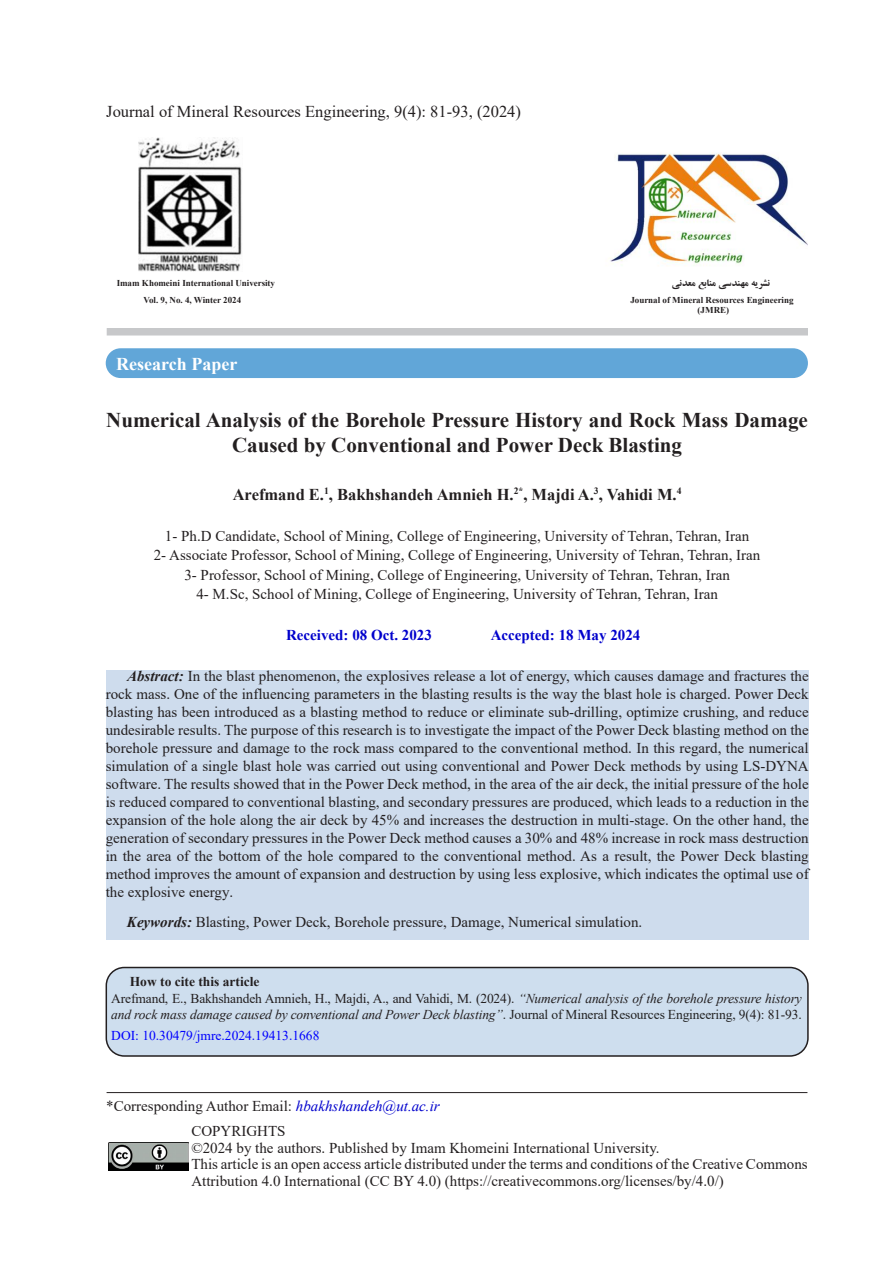
<style>
.page{position:relative;width:893px;height:1263px;background:#fff}
.page>*{position:absolute;margin:0;border:0;box-sizing:border-box;transform-origin:0 0}
.عنوان_مقاله{font:700 21px/25.2px "Times New Roman";color:#231f20;text-align:center}
.t1{font:700 18px "Times New Roman";color:#fff}
.متن_اصلی{font:16.5px "Times New Roman";color:#231f20}
.نام_نویسندگان{font:700 16.5px "Times New Roman";color:#231f20}
.چکیده{font:15px/18px "Times New Roman";color:#231f20;text-align:justify}
.متن_اصلی-2{font:15px/16.5px "Times New Roman";color:#231f20}
.چکیده_و_کلمات_کلیدی{font:15px "Times New Roman";color:#231f20}
.تاریخ_دریافت{font:700 15px "Times New Roman";color:#00c}
.متن_اصلی-3{font:italic 13.5px/16.5px "Times New Roman";letter-spacing:-.01em;color:#231f20}
.t2{font:13.5px "Times New Roman";color:#00f}
.متن_اصلی-4{font:700 13.5px "Times New Roman";color:#231f20}
.t3{font:700 10.5px "B Zar";color:#231f20}
.t4{font:700 9px/10.5px "Times New Roman";color:#231f20;text-align:center}
.s1{font-weight:700;font-style:italic}
.s2{font-style:normal}
.s3{color:#222}
.s4{font-style:normal;color:#222}
.s5{font-style:italic;color:#00c}
</style>
<div class="page">
<div style="left:107px;top:328px;width:701px;height:7px;background:#c7c8ca"></div>
<img style="left:139px;top:137px;width:103px;height:135px">
<img style="left:610px;top:153px;width:198px;height:113px">
<div style="left:106px;top:348px;width:702px;height:30px;background:#61a6d8;border-radius:15px"></div>
<hr style="left:107px;top:1092px;width:700px;height:1px;background:#231f20">
<img style="left:109px;top:1143px;width:79px;height:28px">
<div style="left:106px;top:967px;width:702px;height:89px;background:#cedeee;border-radius:18px"></div>
<div style="left:106px;top:967px;width:703px;height:90px;border:2px solid #231f20;border-radius:18px"></div>
<div style="left:106px;top:670px;width:703px;height:270px;background:#cedced"></div>
<p class="متن_اصلی" style="left:106px;top:100px;width:416px">Journal of Mineral Resources Engineering : (4)9, 81-93, )2024(</p>
<p class="t4" style="left:117px;top:278px;width:160px">Imam Khomeini International University</p>
<p class="t4" style="left:143px;top:295px;width:99px">Vol. 9, No. 4, Winter 2024</p>
<p class="t1" style="left:116px;top:351px;width:123px">Research Paper</p>
<p class="t3" style="left:672px;top:276px;width:100px">ی دن عمع یمن ا ب دس نشريهمهن</p>
<p class="t4" style="left:630px;top:294px;width:165px">Journal of Mineral Resources Engineering (JMRE(</p>
<p class="عنوان_مقاله" style="left:106px;top:407px;width:703px">Numerical Analysis of the Borehole Pressure History and Rock Mass Damage<br>Caused by Conventional and Power Deck Blasting</p>
<p class="نام_نویسندگان" style="left:233px;top:482px;width:450px">Arefmand E.<sup>1</sup>, Bakhshandeh Amnieh H ,<sup>*</sup>. <sup>2</sup> Majdi A.<sup>3</sup>, Vahidi M.<sup>4</sup></p>
<p class="چکیده" style="left:165px;top:526px;width:586px">1- Ph D. Candidate, School of Mining, College of Engineering, University of Tehran, Tehran, Iran</p>
<p class="چکیده" style="left:154px;top:546px;width:608px">2- Associate Professor, School of Mining, College of Engineering, University of Tehran, Tehran, Iran</p>
<p class="چکیده" style="left:184px;top:565px;width:547px">3- Professor, School of Mining, College of Engineering, University of Tehran, Tehran, Iran</p>
<p class="چکیده" style="left:196px;top:585px;width:523px">4- M.Sc, School of Mining, College of Engineering, University of Tehran, Tehran, Iran</p>
<p class="تاریخ_دریافت" style="left:286px;top:624px;width:147px">Received: 08 Oct. 2023</p>
<p class="تاریخ_دریافت" style="left:491px;top:624px;width:151px">Accepted: 18 May 2024</p>
<p class="چکیده" style="left:106px;top:666px;width:704px;text-indent:21px"><span class="s1">Abstract:</span> In the blast phenomenon, the explosives release a lot of energy, which causes damage and fractures the rock mass. One of the influencing parameters in the blasting results is the way the blast hole is charged. Power Deck blasting has been introduced as a blasting method to reduce or eliminate sub-drilling, optimize crushing, and reduce undesirable results. The purpose of this research is to investigate the impact of the Power Deck blasting method on the borehole pressure and damage to the rock mass compared to the conventional method. In this regard, the numerical simulation of a single blast hole was carried out using conventional and Power Deck methods by using LS-DYNA software. The results showed that in the Power Deck method in, the area of the air deck, the initial pressure of the hole is reduced compared to conventional blasting, and secondary pressures are produced, which leads to a reduction in the expansion of the hole along the air deck by 45% and increases the destruction in multi-stage. On the other hand, the generation of secondary pressures in the Power Deck method causes a 30% and 48% increase in rock mass destruction in the area of the bottom of the hole compared to the conventional method. As a result, the Power Deck blasting method improves the amount of expansion and destruction by using less explosive, which indicates the optimal use of the explosive energy.</p>
<p class="چکیده_و_کلمات_کلیدی" style="left:127px;top:912px;width:517px"><span class="s1">Keywords:</span> Blasting, Power Deck, Borehole pressure, Damage, Numerical simulation.</p>
<p class="متن_اصلی-4" style="left:130px;top:972px;width:131px">How to cite this article</p>
<p class="متن_اصلی-3" style="left:111px;top:990px;width:692px"><span class="s2">Arefmand E, ., Bakhshandeh Amnieh H, ., Majdi A, ., and Vahidi M, (. 2024</span> <span class="s3">“</span><span class="s2">. )</span> Numerical analysis of the borehole pressure history and rock mass damage caused by conventional and Power Deck blasting <span class="s4">.</span><span class="s3">”</span> <span class="s4">Journal of Mineral Resources Engineering</span> <span class="s2">: (4</span><span class="s4">)9,</span> <span class="s2">81-93.</span></p>
<p class="t2" style="left:111px;top:1026px;width:210px">DOI: 10.30479/jmre.2024.19413.1668</p>
<p class="متن_اصلی-2" style="left:106px;top:1097px;width:335px">*Corresponding Author Email: <span class="s5">hbakhshandeh@ut.ac i r.</span></p>
<p class="متن_اصلی-2" style="left:191px;top:1122px;width:96px">COPYRIGHTS</p>
<p class="متن_اصلی-2" style="left:191px;top:1139px;width:470px">©2024 by the authors. Published by Imam Khomeini International University.</p>
<p class="متن_اصلی-2" style="left:191px;top:1155px;width:618px">This article is an open access article distributed under the terms and conditions of the Creative Commons<br>Attribution 4.0 International (CC BY 4.0) (https://creativecommons.org/licenses/by/4.0/(</p>
</div>
